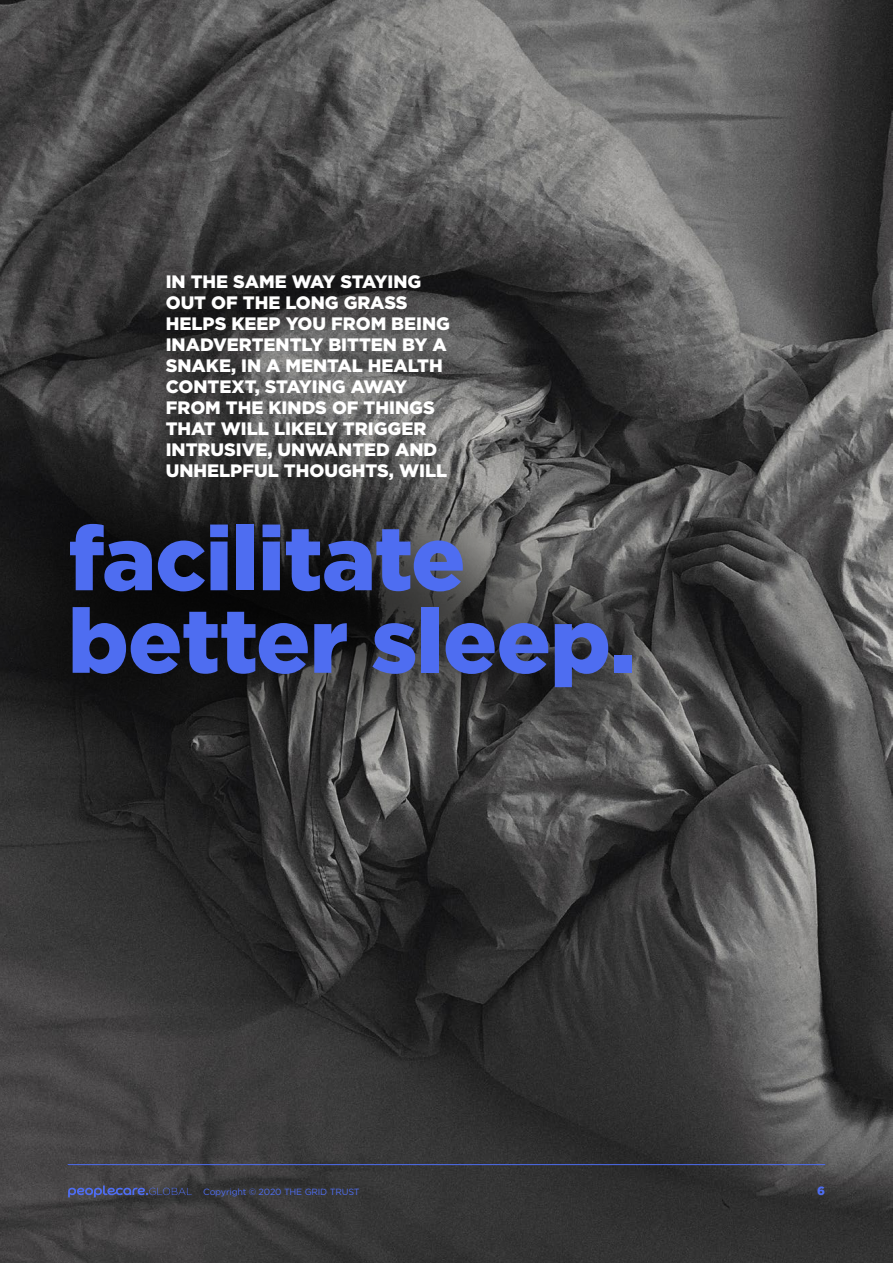
<style>
.page{position:relative;width:893px;height:1263px;background:#fff}
.page>*{position:absolute;margin:0;border:0;box-sizing:border-box;transform-origin:0 0}
.t1{font:900 90px/82.5px "Gotham";letter-spacing:-.01em;color:#4e6df1}
.t2{font:900 18px/21px "Gotham";color:#fff}
.t3{font:900 12px "Gotham";color:#4e6df1}
.t4{font:9px "Gotham";letter-spacing:-.02em;color:#4e6df1}
</style>
<div class="page">
<img style="left:0;top:0;width:893px;height:1263px">
<div style="left:0;top:406px;width:746px;height:397px;background:#000;opacity:.75"></div>
<hr style="left:68px;top:1164px;width:757px;height:1px;background:#4e6df1">
<svg style="left:68px;top:1185px;width:123px;height:12px"></svg>
<p class="t2" style="left:166px;top:271px;width:286px">IN THE SAME WAY STAYING<br>OUT OF THE LONG GRASS<br>HELPS KEEP YOU FROM BEING<br>INADVERTENTLY BITTEN BY A<br>SNAKE, IN A MENTAL HEALTH<br>CONTEXT, STAYING AWAY<br>FROM THE KINDS OF THINGS<br>THAT WILL LIKELY TRIGGER<br>INTRUSIVE, UNWANTED AND<br>UNHELPFUL THOUGHTS, WILL</p>
<h1 class="t1" style="left:68px;top:516px;width:569px">facilitate better sleep.</h1>
<p class="t4" style="left:203px;top:1186px;width:158px">Copyright © 2020 THE GRID TRUST</p>
<p class="t3" style="left:817px;top:1182px;width:9px">6</p>
</div>
